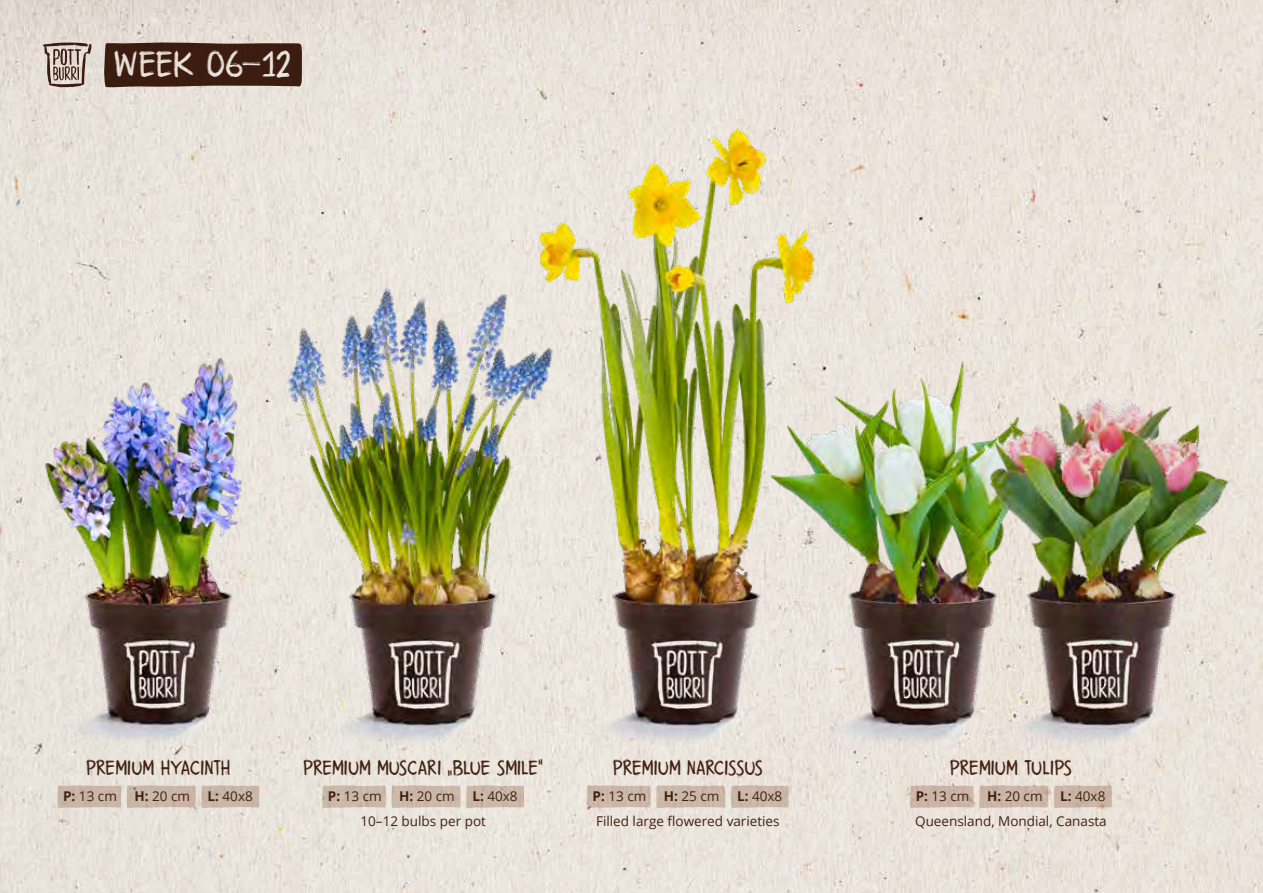
<style>
.page{position:relative;width:1263px;height:893px;background:#fff}
.page>*{position:absolute;margin:0;border:0;box-sizing:border-box;transform-origin:0 0}
.t1{font:37.35px "Attaboy";color:#fff}
.t2{font:21px "Attaboy";color:#422113}
.t3{font:13.5px/25.3px "Open Sans";color:#422113;text-align:right}
.s1{font-weight:700}
</style>
<div class="page">
<img style="left:0;top:0;width:1263px;height:893px">
<svg style="left:103px;top:42px;width:199px;height:46px;background:#482a1e"></svg>
<svg style="left:43px;top:42px;width:49px;height:45px;background:#aa9a91"></svg>
<img style="left:0;top:247px;width:214px;height:511px">
<svg style="left:57px;top:785px;width:157px;height:23px;background:#ccbaac"></svg>
<img style="left:214px;top:216px;width:410px;height:610px">
<svg style="left:322px;top:785px;width:202px;height:23px;background:#cdbcae"></svg>
<img style="left:364px;top:118px;width:305px;height:629px">
<svg style="left:587px;top:785px;width:82px;height:23px;background:#cebcae"></svg>
<img style="left:669px;top:91px;width:498px;height:740px">
<img style="left:848px;top:91px;width:415px;height:715px">
<svg style="left:910px;top:785px;width:202px;height:23px;background:#cdb8aa"></svg>
<h1 class="t1" style="left:113px;top:40px;width:179px">WEEK 06–12</h1>
<h2 class="t2" style="left:86px;top:754px;width:146px">PREMIUM HYACINTH</h2>
<p class="t3" style="left:63px;top:783px;width:55px"><span class="s1">P:</span> 13 cm</p>
<p class="t3" style="left:134px;top:783px;width:57px"><span class="s1">H:</span> 20 cm</p>
<p class="t3" style="left:208px;top:783px;width:47px"><span class="s1">L:</span> 40x8</p>
<h2 class="t2" style="left:303px;top:754px;width:242px">PREMIUM MUSCARI „BLUE SMILE“</h2>
<p class="t3" style="left:360px;top:808px;width:127px">10–12 bulbs per pot</p>
<p class="t3" style="left:328px;top:783px;width:55px"><span class="s1">P:</span> 13 cm</p>
<p class="t3" style="left:399px;top:783px;width:57px"><span class="s1">H:</span> 20 cm</p>
<p class="t3" style="left:472px;top:783px;width:47px"><span class="s1">L:</span> 40x8</p>
<h2 class="t2" style="left:613px;top:754px;width:151px">PREMIUM NARCISSUS</h2>
<p class="t3" style="left:593px;top:783px;width:55px"><span class="s1">P:</span> 13 cm</p>
<p class="t3" style="left:664px;top:783px;width:57px"><span class="s1">H:</span> 25 cm</p>
<h2 class="t2" style="left:950px;top:754px;width:124px">PREMIUM TULIPS</h2>
<p class="t3" style="left:596px;top:783px;width:188px"><span class="s1">L:</span> 40x8<br>Filled large flowered varieties</p>
<p class="t3" style="left:916px;top:783px;width:55px"><span class="s1">P:</span> 13 cm</p>
<p class="t3" style="left:987px;top:783px;width:57px"><span class="s1">H:</span> 20 cm</p>
<p class="t3" style="left:1060px;top:783px;width:47px"><span class="s1">L:</span> 40x8</p>
<p class="t3" style="left:915px;top:808px;width:193px">Queensland, Mondial, Canasta</p>
</div>
